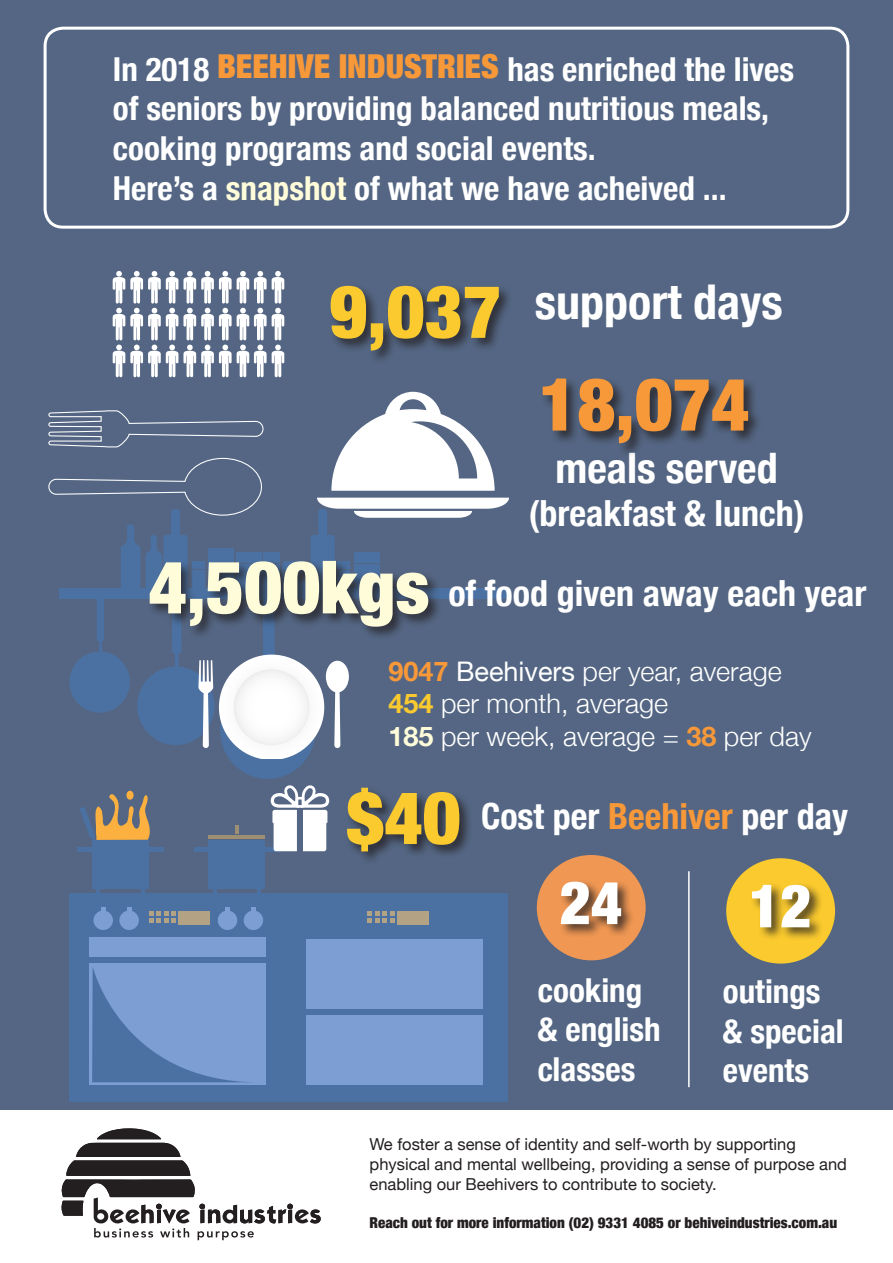
<style>
.page{position:relative;width:893px;height:1263px;background:#fff}
.page>*{position:absolute;margin:0;border:0;box-sizing:border-box;transform-origin:0 0}
.t1{font:900 condensed 73.5px "Helvetica Neue";color:#f79839}
.t2{font:900 condensed 73.5px "Helvetica Neue";color:#faca2e}
.t3{font:900 condensed 60px "Helvetica Neue";color:#fff}
.t4{font:700 condensed 48px "Helvetica Neue";color:#fff}
.t5{font:700 condensed 42px "Helvetica Neue";color:#fff}
.t6{font:700 condensed 36px "Helvetica Neue";color:#fff}
.t7{font:700 condensed 33px/39.6px "Helvetica Neue";color:#fff}
.t8{font:300 27px/32.4px "Helvetica Neue";color:#fff}
.t9{font:16.5px/19.8px "Helvetica Neue";color:#231f20}
.t10{font:900 condensed 15px "Helvetica Neue";color:#231f20}
.s1{font-weight:900;color:#f79839}
.s2{color:#fffcda}
.s3{font-weight:900;font-size:73.5px;color:#fffcda}
.s4{font-weight:700;color:#f79839}
.s5{font-weight:400}
.s6{font-weight:700;color:#faca2e}
.s7{font-weight:700;color:#fffcda}
.s8{font-weight:900;font-size:73.5px;color:#faca2e}
.s9{color:#f79839}
</style>
<div class="page">
<div style="left:0;top:0;width:893px;height:1109px;background:#546683"></div>
<div style="left:60px;top:589px;width:448px;height:10px;background:#4b71a2"></div>
<div style="left:264px;top:552px;width:16px;height:10px;background:#4b71a2"></div>
<div style="left:69px;top:893px;width:439px;height:209px;background:#4b71a2"></div>
<div style="left:89px;top:937px;width:177px;height:148px;background:#7c9ed2"></div>
<div style="left:84px;top:957px;width:186px;height:5px;background:#4b71a2"></div>
<div style="left:93px;top:910px;width:20px;height:20px;background:#7c9ed2;border-radius:50%"></div>
<hr style="left:101px;top:907px;width:4px;height:15px;background:#7c9ed2">
<div style="left:119px;top:910px;width:20px;height:20px;background:#7c9ed2;border-radius:50%"></div>
<hr style="left:127px;top:907px;width:4px;height:15px;background:#7c9ed2">
<div style="left:218px;top:910px;width:19px;height:20px;background:#7c9ed2;border-radius:50%"></div>
<div style="left:225px;top:907px;width:5px;height:15px;background:#7c9ed2"></div>
<div style="left:244px;top:910px;width:19px;height:20px;background:#7c9ed2;border-radius:50%"></div>
<div style="left:251px;top:907px;width:5px;height:15px;background:#7c9ed2"></div>
<div style="left:178px;top:911px;width:31px;height:14px;background:#b3a384"></div>
<svg style="left:149px;top:911px;width:27px;height:12px"></svg>
<div style="left:397px;top:911px;width:31px;height:14px;background:#b3a384"></div>
<svg style="left:368px;top:911px;width:27px;height:12px"></svg>
<svg style="left:92px;top:967px;width:152px;height:115px"></svg>
<div style="left:306px;top:1015px;width:177px;height:70px;background:#7c9ed2"></div>
<div style="left:306px;top:939px;width:177px;height:69px;background:#7c9ed2"></div>
<div style="left:92px;top:840px;width:57px;height:49px;background:#4b71a2"></div>
<svg style="left:141px;top:889px;width:3px;height:4px"></svg>
<svg style="left:97px;top:889px;width:3px;height:4px"></svg>
<div style="left:209px;top:840px;width:56px;height:49px;background:#4b71a2"></div>
<svg style="left:258px;top:889px;width:3px;height:4px"></svg>
<svg style="left:213px;top:889px;width:3px;height:4px"></svg>
<div style="left:44px;top:27px;width:805px;height:202px;border:3px solid #fff;border-radius:18px"></div>
<div style="left:148px;top:559px;width:294px;height:82px;background:#231f20;opacity:.75"></div>
<svg style="left:48px;top:410px;width:216px;height:180px"></svg>
<svg style="left:61px;top:1128px;width:260px;height:112px"></svg>
<div style="left:537px;top:855px;width:109px;height:105px;background:#f09753;border-radius:50%"></div>
<div style="left:559px;top:879px;width:76px;height:59px;background:#231f20;opacity:.75"></div>
<div style="left:726px;top:858px;width:109px;height:105px;background:#faca2e;border-radius:50%"></div>
<div style="left:750px;top:882px;width:74px;height:59px;background:#231f20;opacity:.75"></div>
<hr style="left:688px;top:871px;width:2px;height:216px;background:#fff">
<div style="left:345px;top:786px;width:128px;height:80px;background:#231f20;opacity:.75"></div>
<svg style="left:69px;top:597px;width:280px;height:259px"></svg>
<svg style="left:113px;top:271px;width:171px;height:106px"></svg>
<div style="left:329px;top:284px;width:184px;height:81px;background:#231f20;opacity:.75"></div>
<div style="left:541px;top:377px;width:222px;height:80px;background:#231f20;opacity:.75"></div>
<svg style="left:331px;top:392px;width:164px;height:99px"></svg>
<svg style="left:281px;top:498px;width:228px;height:93px"></svg>
<p class="t7" style="left:113px;top:49px;width:683px">In 2018 <span class="s1">BEEHIVE INDUSTRIES</span> has enriched the lives of seniors by providing balanced nutritious meals, cooking programs and social events.<br>Here’s a <span class="s2">snapshot</span> of what we have acheived ...</p>
<h1 class="t2" style="left:329px;top:266px;width:173px">9,037</h1>
<h3 class="t4" style="left:535px;top:273px;width:249px">support days</h3>
<h1 class="t1" style="left:539px;top:359px;width:212px">18,074</h1>
<p class="t5" style="left:555px;top:443px;width:224px">meals served</p>
<p class="t6" style="left:529px;top:492px;width:277px">(breakfast &amp; lunch)</p>
<p class="t6" style="left:149px;top:571px;width:720px"><span class="s3">4,500kgs</span> of food given away each year</p>
<p class="t8" style="left:388px;top:654px;width:424px"><span class="s4">9047</span> <span class="s5">Beehivers</span> per year, average<br><span class="s6">454</span> per month, average<br><span class="s7">185</span> per week, average = <span class="s4">38</span> per day</p>
<p class="t6" style="left:346px;top:794px;width:503px"><span class="s8">$40</span> Cost per <span class="s9">Beehiver</span> per day</p>
<h2 class="t3" style="left:560px;top:866px;width:64px">24</h2>
<h2 class="t3" style="left:749px;top:869px;width:64px">12</h2>
<p class="t7" style="left:538px;top:969px;width:124px">cooking &amp; english classes</p>
<p class="t7" style="left:723px;top:971px;width:122px">outings &amp; special events</p>
<p class="t9" style="left:370px;top:1134px;width:479px">We foster a sense of identity and self-worth by supporting physical and mental wellbeing, providing a sense of purpose and enabling our Beehivers to contribute to society.</p>
<p class="t10" style="left:370px;top:1213px;width:469px">Reach out for more information (02) 9331 4085 or behiveindustries.com.au</p>
</div>
